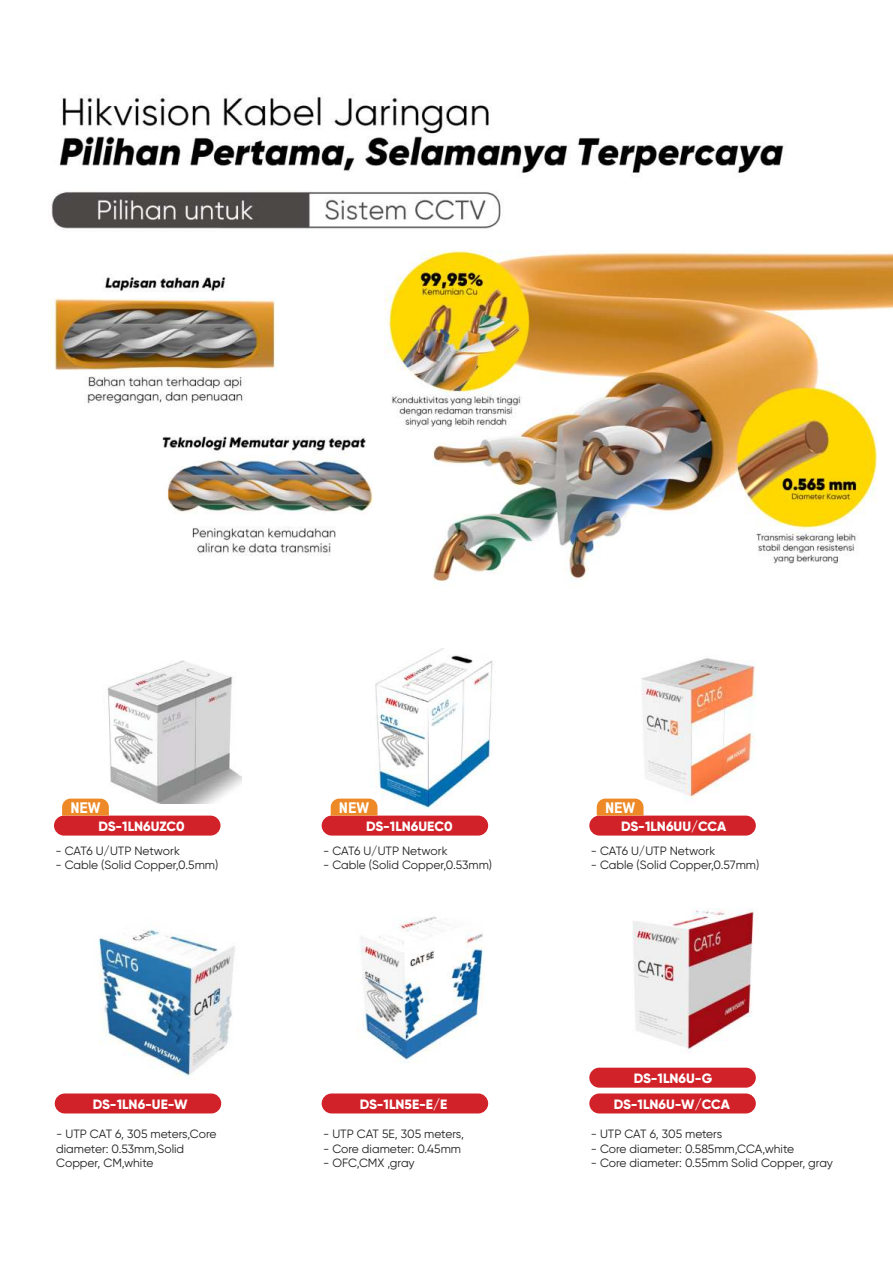
<style>
.page{position:relative;width:893px;height:1263px;background:#fff}
.page>*{position:absolute;margin:0;border:0;box-sizing:border-box;transform-origin:0 0}
.t1{font:800 15px "TSTARPRO";color:#fffffd;scale:1.1 1}
.t2{font:800 13.5px "Gilroy";color:#fff}
.t3{font:12px/14.4px "Gilroy";color:#221f1f}
</style>
<div class="page">
<img style="left:50px;top:94px;width:843px;height:1020px">
<div style="left:322px;top:1093px;width:166px;height:20px;background:#d12229;border-radius:10px"></div>
<div style="left:55px;top:1093px;width:166px;height:20px;background:#d12229;border-radius:10px"></div>
<div style="left:589px;top:1068px;width:167px;height:20px;background:#d12229;border-radius:10px"></div>
<div style="left:54px;top:816px;width:166px;height:19px;background:#d12229;border-radius:10px"></div>
<div style="left:322px;top:816px;width:166px;height:19px;background:#d12229;border-radius:10px"></div>
<div style="left:589px;top:816px;width:167px;height:19px;background:#d12229;border-radius:10px"></div>
<div style="left:589px;top:1093px;width:167px;height:20px;background:#d12229;border-radius:10px"></div>
<img style="left:356px;top:905px;width:130px;height:158px">
<img style="left:620px;top:897px;width:141px;height:156px">
<img style="left:103px;top:660px;width:139px;height:143px">
<img style="left:369px;top:642px;width:130px;height:167px">
<img style="left:599px;top:636px;width:180px;height:167px">
<img style="left:78px;top:913px;width:177px;height:170px">
<svg style="left:62px;top:798px;width:47px;height:18px"></svg>
<svg style="left:331px;top:798px;width:46px;height:18px"></svg>
<svg style="left:597px;top:798px;width:46px;height:18px"></svg>
<p class="t1" style="left:70px;top:799px;width:29px">NEW</p>
<p class="t1" style="left:339px;top:799px;width:29px">NEW</p>
<p class="t1" style="left:605px;top:799px;width:29px">NEW</p>
<p class="t2" style="left:99px;top:820px;width:88px">DS-1LN6UZC0</p>
<p class="t2" style="left:366px;top:820px;width:88px">DS-1LN6UEC0</p>
<p class="t2" style="left:621px;top:820px;width:107px">DS-1LN6UU/CCA</p>
<p class="t3" style="left:55px;top:844px;width:126px">- CAT6 U/UTP Network</p>
<p class="t3" style="left:55px;top:859px;width:164px">- Cable (Solid Copper,0.5mm)</p>
<p class="t3" style="left:323px;top:844px;width:126px">- CAT6 U/UTP Network</p>
<p class="t3" style="left:323px;top:859px;width:171px">- Cable (Solid Copper,0.53mm)</p>
<p class="t3" style="left:591px;top:844px;width:126px">- CAT6 U/UTP Network</p>
<p class="t3" style="left:591px;top:859px;width:170px">- Cable (Solid Copper,0.57mm)</p>
<p class="t2" style="left:634px;top:1072px;width:80px">DS-1LN6U-G</p>
<p class="t2" style="left:93px;top:1098px;width:96px">DS-1LN6-UE-W</p>
<p class="t2" style="left:360px;top:1098px;width:89px">DS-1LN5E-E/E</p>
<p class="t2" style="left:614px;top:1098px;width:118px">DS-1LN6U-W/CCA</p>
<p class="t3" style="left:56px;top:1127px;width:162px">- UTP CAT 6, 305 meters,Core diameter: 0.53mm,Solid<br>Copper, CM,white</p>
<p class="t3" style="left:591px;top:1127px;width:133px">- UTP CAT 6, 305 meters</p>
<p class="t3" style="left:323px;top:1127px;width:142px">- UTP CAT 5E, 305 meters,</p>
<p class="t3" style="left:323px;top:1142px;width:139px">- Core diameter: 0.45mm</p>
<p class="t3" style="left:323px;top:1156px;width:93px">- OFC,CMX ,gray</p>
<p class="t3" style="left:591px;top:1142px;width:205px">- Core diameter: 0.585mm,CCA,white</p>
<p class="t3" style="left:591px;top:1156px;width:244px">- Core diameter: 0.55mm Solid Copper, gray</p>
</div>
